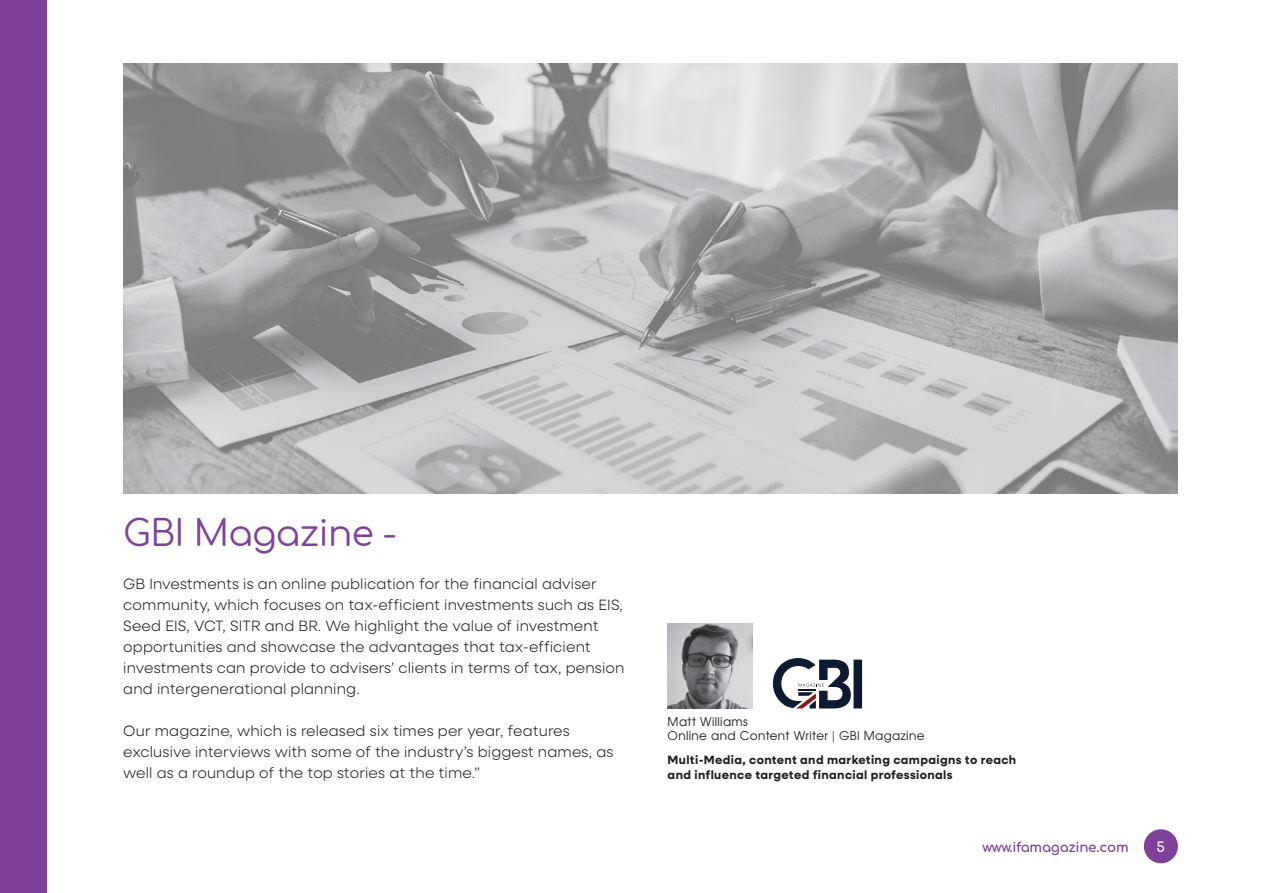
<style>
.page{position:relative;width:1263px;height:893px;background:#fff}
.page>*{position:absolute;margin:0;border:0;box-sizing:border-box;transform-origin:0 0}
.t1{font:36px "Comfortaa";letter-spacing:-.02em;color:#7e4098}
.t2{font:300 15px/21px "Neulis Sans";letter-spacing:.01em;color:#231f20}
.t3{font:700 13.5px "Comfortaa";letter-spacing:-.02em;color:#7d3f98}
.t4{font:700 13.5px "Comfortaa";color:#fff}
.t5{font:700 12.15px/14.5px "Neulis Sans";letter-spacing:.03em;color:#231f20}
.t6{font:12px/14.4px "Te X Gyre Adventor";letter-spacing:.03em;color:#231f20}
.s1{font-family:"Neulis Sans";font-weight:300}
</style>
<div class="page">
<div style="left:1144px;top:829px;width:34px;height:34px;background:#7e4098;border-radius:50%"></div>
<div style="left:0;top:0;width:47px;height:893px;background:#7d3f98"></div>
<img style="left:123px;top:64px;width:1055px;height:429px">
<svg style="left:773px;top:658px;width:89px;height:50px"></svg>
<img style="left:668px;top:623px;width:85px;height:85px">
<h1 class="t1" style="left:123px;top:500px;width:275px">GBI Magazine -</h1>
<p class="t2" style="left:123px;top:573px;width:503px">GB Investments is an online publication for the financial adviser community, which focuses on tax-efficient investments such as EIS, Seed EIS, VCT, SITR and BR. We highlight the value of investment opportunities and showcase the advantages that tax-efficient investments can provide to advisers’ clients in terms of tax, pension and intergenerational planning.</p>
<p class="t2" style="left:123px;top:720px;width:492px">Our magazine, which is released six times per year, features exclusive interviews with some of the industry’s biggest names, as well as a roundup of the top stories at the time.”</p>
<p class="t6" style="left:668px;top:714px;width:258px">Matt Williams<br>Online and Content Writer <span class="s1">|</span> GBI Magazine</p>
<p class="t5" style="left:668px;top:752px;width:350px">Multi-Media, content and marketing campaigns to reach and influence targeted financial professionals</p>
<p class="t3" style="left:982px;top:835px;width:148px">www.ifamagazine.com</p>
<p class="t4" style="left:1157px;top:835px;width:10px">5</p>
</div>
